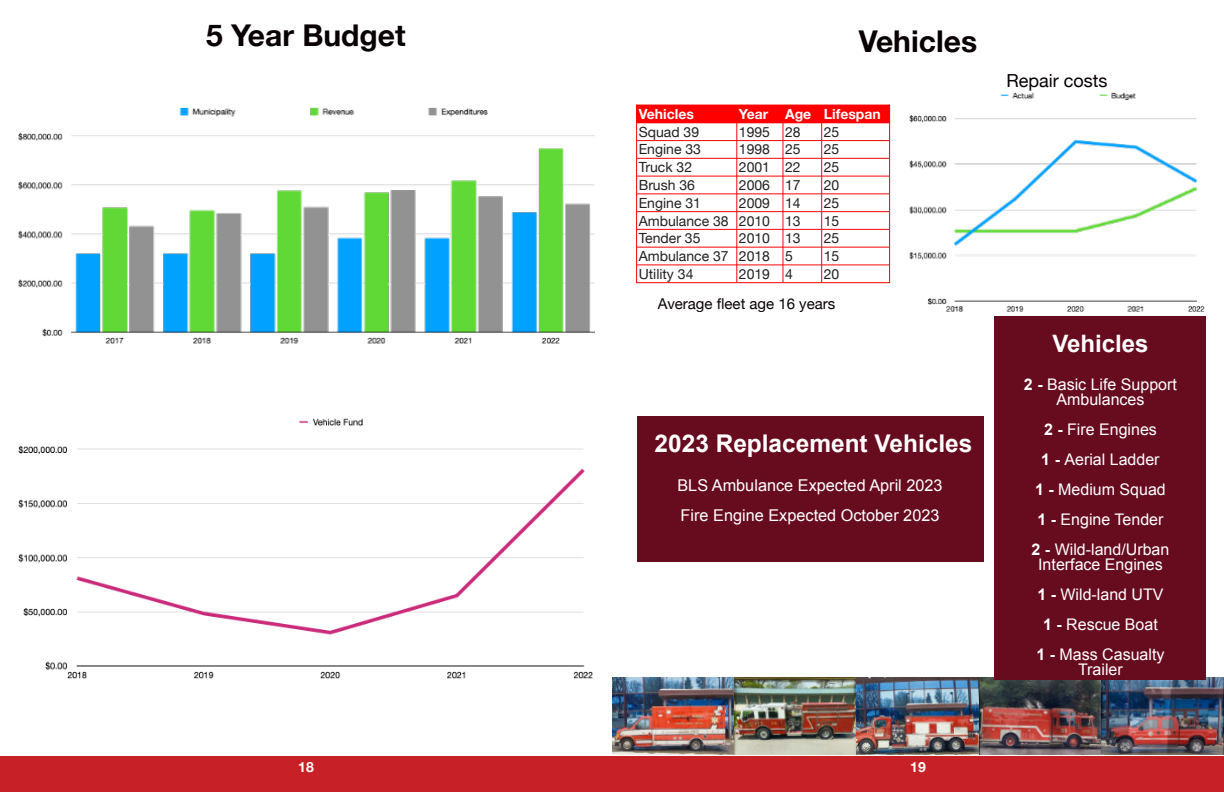
<style>
.page{position:relative;width:1224px;height:792px;background:#fff}
.page>*{position:absolute;margin:0;border:0;box-sizing:border-box;transform-origin:0 0}
.t1{font:700 30px "Helvetica Neue";color:#080002}
.t2{font:700 24.4px "Arial";color:#fff}
.t3{font:700 24px "Arial";color:#fff}
.t4{font:18px "Helvetica Neue";color:#080002}
.t5{font:16.3px/30.5px "Arial";color:#fff}
.t6{font:16px/30px "Arial";color:#fff;text-align:center}
.t7{font:15px "Helvetica Neue";color:#080002}
.t8{font:14px "Helvetica Neue";color:#231f20}
.t9{font:700 14px "Helvetica Neue";color:#fefefe}
.t10{font:700 14px "Helvetica Neue";color:#fffefe}
.s1{font-weight:700}
</style>
<div class="page">
<div style="left:0;top:756px;width:612px;height:36px;background:#c72026"></div>
<div style="left:612px;top:756px;width:612px;height:36px;background:#c72026"></div>
<div style="left:637px;top:105px;width:253px;height:18px;background:#f00"></div>
<hr style="left:736px;top:106px;width:1px;height:176px;background:#fb0505">
<hr style="left:782px;top:106px;width:1px;height:176px;background:#fb0505">
<hr style="left:821px;top:106px;width:1px;height:176px;background:#fb0505">
<hr style="left:636px;top:105px;width:1px;height:178px;background:#f00">
<hr style="left:889px;top:105px;width:1px;height:178px;background:#f00">
<hr style="left:637px;top:122px;width:252px;height:1px;background:#fb0505">
<hr style="left:637px;top:140px;width:252px;height:1px;background:#fb0505">
<hr style="left:637px;top:158px;width:252px;height:1px;background:#fb0505">
<hr style="left:637px;top:176px;width:252px;height:1px;background:#fb0505">
<hr style="left:637px;top:193px;width:252px;height:1px;background:#fb0505">
<hr style="left:637px;top:211px;width:252px;height:1px;background:#fb0505">
<hr style="left:637px;top:229px;width:252px;height:1px;background:#fb0505">
<hr style="left:637px;top:247px;width:252px;height:1px;background:#fb0505">
<hr style="left:637px;top:264px;width:252px;height:1px;background:#fb0505">
<hr style="left:637px;top:282px;width:253px;height:1px;background:#f00">
<img style="left:612px;top:678px;width:612px;height:77px">
<div style="left:995px;top:317px;width:211px;height:363px;background:#670b1f"></div>
<img style="left:18px;top:108px;width:576px;height:236px">
<img style="left:18px;top:418px;width:575px;height:261px">
<img style="left:910px;top:92px;width:294px;height:220px">
<div style="left:637px;top:416px;width:346px;height:146px;background:#670b1f"></div>
<h1 class="t1" style="left:206px;top:16px;width:201px">5 Year Budget</h1>
<p class="t10" style="left:298px;top:759px;width:17px">18</p>
<h1 class="t1" style="left:859px;top:23px;width:120px">Vehicles</h1>
<p class="t9" style="left:639px;top:105px;width:57px">Vehicles</p>
<p class="t9" style="left:739px;top:105px;width:143px">Year Age Lifespan</p>
<p class="t8" style="left:639px;top:123px;width:62px">Squad 39</p>
<p class="t8" style="left:739px;top:123px;width:63px">1995 28</p>
<p class="t8" style="left:824px;top:123px;width:17px">25</p>
<p class="t8" style="left:639px;top:141px;width:64px">Engine 33</p>
<p class="t8" style="left:739px;top:141px;width:63px">1998 25</p>
<p class="t8" style="left:824px;top:141px;width:17px">25</p>
<p class="t8" style="left:639px;top:159px;width:55px">Truck 32</p>
<p class="t8" style="left:739px;top:159px;width:63px">2001 22</p>
<p class="t8" style="left:824px;top:159px;width:17px">25</p>
<p class="t8" style="left:639px;top:177px;width:58px">Brush 36</p>
<p class="t8" style="left:739px;top:177px;width:63px">2006 17</p>
<p class="t8" style="left:824px;top:177px;width:17px">20</p>
<p class="t8" style="left:639px;top:194px;width:64px">Engine 31</p>
<p class="t8" style="left:739px;top:194px;width:63px">2009 14</p>
<p class="t8" style="left:824px;top:194px;width:17px">25</p>
<p class="t8" style="left:639px;top:212px;width:163px">Ambulance 38 2010 13</p>
<p class="t8" style="left:824px;top:212px;width:17px">15</p>
<p class="t8" style="left:639px;top:230px;width:63px">Tender 35</p>
<p class="t8" style="left:739px;top:230px;width:63px">2010 13</p>
<p class="t8" style="left:824px;top:230px;width:17px">25</p>
<p class="t8" style="left:639px;top:248px;width:156px">Ambulance 37 2018 5</p>
<p class="t8" style="left:824px;top:248px;width:17px">15</p>
<p class="t8" style="left:639px;top:265px;width:56px">Utility 34</p>
<p class="t8" style="left:739px;top:265px;width:55px">2019 4</p>
<p class="t8" style="left:824px;top:265px;width:17px">20</p>
<p class="t7" style="left:658px;top:295px;width:179px">Average fleet age 16 years</p>
<h2 class="t2" style="left:655px;top:435px;width:319px">2023 Replacement Vehicles</h2>
<p class="t5" style="left:677px;top:471px;width:267px">BLS Ambulance Expected April 2023<br>Fire Engine Expected October 2023</p>
<p class="t4" style="left:1006px;top:70px;width:102px">Repair costs</p>
<h3 class="t3" style="left:1052px;top:335px;width:98px">Vehicles</h3>
<p class="t6" style="left:1024px;top:378px;width:154px;line-height:15px"><span class="s1">2 -</span> Basic Life Support<br>Ambulances</p>
<p class="t6" style="left:1032px;top:416px;width:139px"><span class="s1">2 -</span> Fire Engines<br><span class="s1">1 -</span> Aerial Ladder<br><span class="s1">1 -</span> Medium Squad<br><span class="s1">1 -</span> Engine Tender<br><span class="s1">2 -</span> Wild-land/Urban</p>
<p class="t6" style="left:1036px;top:551px;width:130px">Interface Engines<br><span class="s1">1 -</span> Wild-land UTV<br><span class="s1">1 -</span> Rescue Boat<br><span class="s1">1 -</span> Mass Casualty</p>
<p class="t6" style="left:1078px;top:656px;width:46px">Trailer</p>
<p class="t10" style="left:910px;top:759px;width:17px">19</p>
</div>
